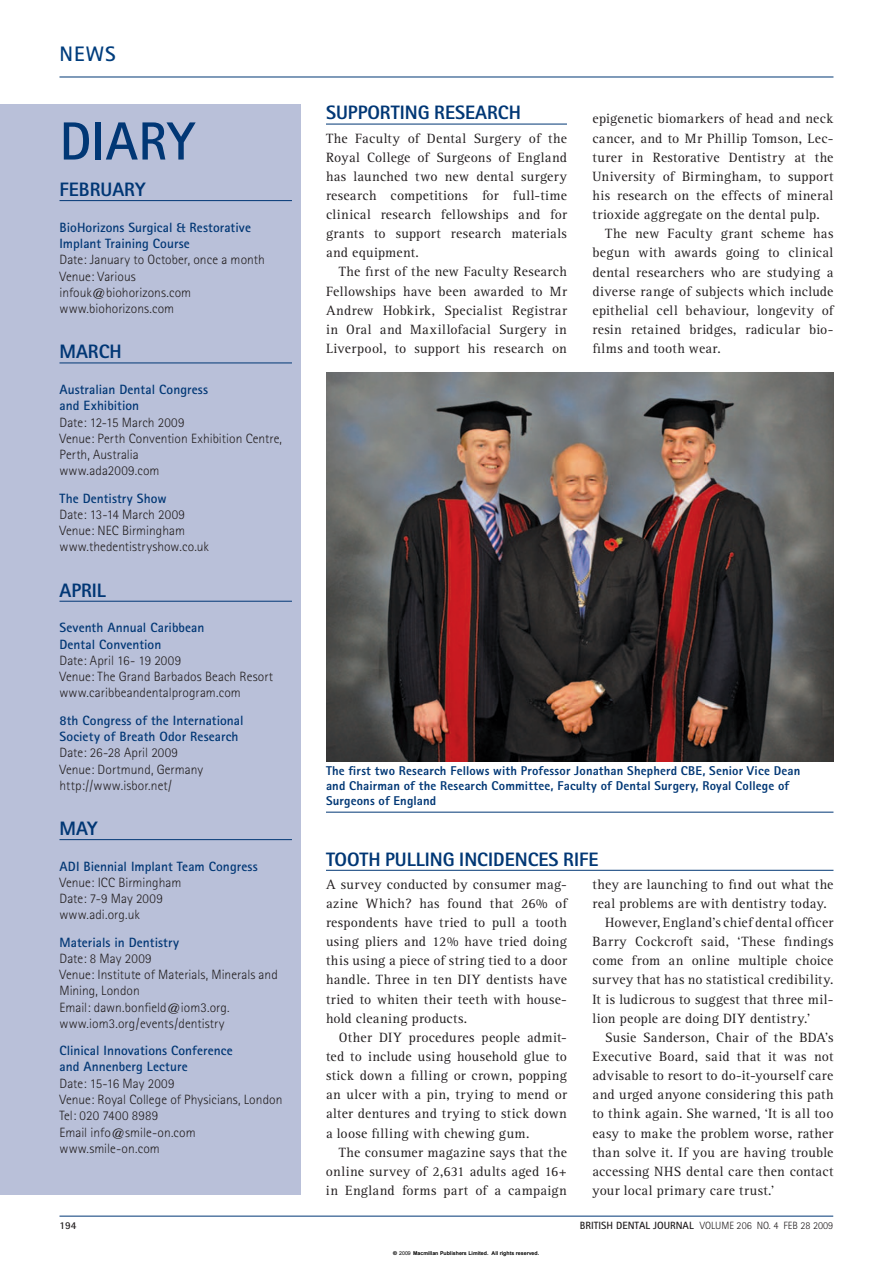
<style>
.page{position:relative;width:893px;height:1263px;background:#fff}
.page>*{position:absolute;margin:0;border:0;box-sizing:border-box;transform-origin:0 0}
.t1{font:700 53.85px "Rotis Sans Serif";color:#013775}
.t2{font:700 21px "Rotis Sans Serif";color:#013d7d}
.t3{font:800 19.5px "Rotis Sans Serif";color:#013775}
.t4{font:13.95px/19.2px "Rotis Serif";letter-spacing:.02em;color:#231f20;text-align:justify}
.t5{font:300 13.5px/16.4px "Rotis Sans Serif";letter-spacing:.005em;color:#231f20}
.t6{font:700 13.5px/16.5px "Rotis Sans Serif";color:#013775}
.t7{font:800 12.75px/15px "Rotis Sans Serif";letter-spacing:.01em;color:#013775}
.t8{font:300 10.5px "Rotis Sans Serif";color:#231f20}
.t9{font:700 10.5px "Rotis Sans Serif";color:#231f20}
.t10{font:700 5.25px "Arial";color:#000}
.s1{font-weight:700}
.s2{font-family:"Helvetica"}
.s3{font-weight:400}
</style>
<div class="page">
<hr style="left:59px;top:77px;width:774px;height:1px;background:#013775">
<hr style="left:59px;top:1216px;width:774px;height:1px;background:#013775">
<hr style="left:326px;top:124px;width:241px;height:1px;background:#013775">
<div style="left:0;top:104px;width:300px;height:1091px;background:#b9c0d9"></div>
<hr style="left:59px;top:200px;width:233px;height:1px;background:#013775">
<hr style="left:59px;top:363px;width:233px;height:1px;background:#013775">
<hr style="left:59px;top:601px;width:233px;height:1px;background:#013775">
<hr style="left:59px;top:839px;width:233px;height:1px;background:#013775">
<img style="left:326px;top:372px;width:507px;height:389px">
<hr style="left:326px;top:812px;width:507px;height:1px;background:#013775">
<hr style="left:326px;top:870px;width:507px;height:1px;background:#013775">
<h2 class="t2" style="left:59px;top:47px;width:58px">NEWS</h2>
<h1 class="t1" style="left:59px;top:122px;width:137px">DIARY</h1>
<h3 class="t3" style="left:59px;top:183px;width:88px">FEBRUARY</h3>
<p class="t6" style="left:59px;top:220px;width:193px">BioHorizons Surgical &amp; Restorative<br>Implant Training Course</p>
<p class="t5" style="left:59px;top:253px;width:207px">Date: January to October, once a month<br>Venue: Various infouk@biohorizons.com www.biohorizons.com</p>
<h3 class="t3" style="left:59px;top:345px;width:64px">MARCH</h3>
<p class="t6" style="left:59px;top:382px;width:150px">Australian Dental Congress and Exhibition</p>
<p class="t5" style="left:59px;top:415px;width:224px">Date: 12-15 March 2009<br>Venue: Perth Convention Exhibition Centre,<br>Perth, Australia<br>www.ada2009.com</p>
<p class="t6" style="left:59px;top:491px;width:109px">The Dentistry Show</p>
<p class="t5" style="left:59px;top:507px;width:151px">Date: 13-14 March 2009<br>Venue: NEC Birmingham www.thedentistryshow.co.uk</p>
<h3 class="t3" style="left:59px;top:583px;width:48px">APRIL</h3>
<p class="t6" style="left:59px;top:621px;width:147px">Seventh Annual Caribbean<br>Dental Convention</p>
<p class="t5" style="left:59px;top:653px;width:215px">Date: April 16- 19 2009<br>Venue: The Grand Barbados Beach Resort www.caribbeandentalprogram.com</p>
<p class="t6" style="left:59px;top:713px;width:186px">8th Congress of the International<br>Society of Breath Odor Research</p>
<p class="t5" style="left:59px;top:746px;width:145px">Date: 26-28 April 2009<br>Venue: Dortmund, Germany http://www.isbor.net/</p>
<h3 class="t3" style="left:59px;top:822px;width:40px">MAY</h3>
<p class="t6" style="left:59px;top:859px;width:200px">ADI Biennial Implant Team Congress</p>
<p class="t5" style="left:59px;top:875px;width:123px">Venue: ICC Birmingham<br>Date: 7-9 May 2009 www.adi.org.uk</p>
<p class="t6" style="left:59px;top:935px;width:121px">Materials in Dentistry</p>
<p class="t5" style="left:59px;top:951px;width:220px">Date: 8 May 2009<br>Venue: Institute of Materials, Minerals and<br>Mining, London<br>Email: dawn.bonfield@iom3.org. www.iom3.org/events/dentistry</p>
<p class="t6" style="left:59px;top:1044px;width:175px">Clinical Innovations Conference and Annenberg Lecture</p>
<p class="t5" style="left:59px;top:1076px;width:224px">Date: 15-16 May 2009<br>Venue: Royal College of Physicians, London<br>Tel: 020 7400 8989<br>Email info@smile-on.com www.smile-on.com</p>
<h3 class="t3" style="left:326px;top:106px;width:196px">SUPPORTING RESEARCH</h3>
<p class="t4" style="left:326px;top:130px;width:242px">The Faculty of Dental Surgery of the Royal College of Surgeons of England has launched two new dental surgery research competitions for full-time clinical research fellowships and for grants to support research materials and equipment.</p>
<p class="t4" style="left:326px;top:264px;width:242px;text-indent:13px">The first of the new Faculty Research Fellowships have been awarded to Mr Andrew Hobkirk, Specialist Registrar in Oral and Maxillofacial Surgery in Liverpool, to support his research on</p>
<p class="t4" style="left:592px;top:110px;width:242px">epigenetic biomarkers of head and neck</p>
<p class="t4" style="left:592px;top:130px;width:242px">cancer, and to Mr Phillip Tomson, Lec-</p>
<p class="t4" style="left:592px;top:149px;width:242px">turer in Restorative Dentistry at the</p>
<p class="t4" style="left:592px;top:168px;width:242px">University of Birmingham, to support</p>
<p class="t4" style="left:592px;top:187px;width:242px">his research on the effects of mineral</p>
<p class="t4" style="left:592px;top:206px;width:229px">trioxide aggregate on the dental pulp.</p>
<p class="t4" style="left:605px;top:225px;width:230px">The new Faculty grant scheme has</p>
<p class="t4" style="left:592px;top:244px;width:242px">begun with awards going to clinical</p>
<p class="t4" style="left:592px;top:264px;width:242px">dental researchers who are studying a</p>
<p class="t4" style="left:592px;top:283px;width:242px">diverse range of subjects which include</p>
<p class="t4" style="left:592px;top:302px;width:242px">epithelial cell behaviour, longevity of</p>
<p class="t4" style="left:592px;top:321px;width:242px">resin retained bridges, radicular bio-</p>
<p class="t4" style="left:592px;top:340px;width:130px">films and tooth wear.</p>
<p class="t7" style="left:326px;top:765px;width:476px">The first two Research Fellows with Professor Jonathan Shepherd CBE, Senior Vice Dean and Chairman of the Research Committee, Faculty of Dental Surgery, Royal College of<br>Surgeons of England</p>
<h3 class="t3" style="left:326px;top:852px;width:274px">TOOTH PULLING INCIDENCES RIFE</h3>
<p class="t4" style="left:326px;top:876px;width:243px">A survey conducted by consumer mag&shy;azine Which? has found that 26% of respondents have tried to pull a tooth using pliers and 12% have tried doing this using a piece of string tied to a door handle. Three in ten DIY dentists have tried to whiten their teeth with house&shy;hold cleaning products.</p>
<p class="t4" style="left:326px;top:1029px;width:242px;text-indent:13px">Other DIY procedures people admit&shy;ted to include using household glue to stick down a filling or crown, popping an ulcer with a pin, trying to mend or alter dentures and trying to stick down a loose filling with chewing gum.</p>
<p class="t4" style="left:326px;top:1144px;width:242px;text-indent:13px">The consumer magazine says that the online survey of 2,631 adults aged 16+ in England forms part of a campaign</p>
<p class="t4" style="left:592px;top:876px;width:242px">they are launching to find out what the</p>
<p class="t4" style="left:592px;top:895px;width:236px">real problems are with dentistry today.</p>
<p class="t4" style="left:605px;top:914px;width:230px">However, England’s chief dental officer</p>
<p class="t4" style="left:592px;top:933px;width:242px">Barry Cockcroft said, ‘These findings</p>
<p class="t4" style="left:592px;top:952px;width:242px">come from an online multiple choice</p>
<p class="t4" style="left:592px;top:972px;width:242px">survey that has no statistical credibility.</p>
<p class="t4" style="left:592px;top:991px;width:242px">It is ludicrous to suggest that three mil-</p>
<p class="t4" style="left:592px;top:1010px;width:219px">lion people are doing DIY dentistry.’</p>
<p class="t4" style="left:605px;top:1029px;width:230px">Susie Sanderson, Chair of the BDA’s</p>
<p class="t4" style="left:592px;top:1048px;width:242px">Executive Board, said that it was not</p>
<p class="t4" style="left:592px;top:1067px;width:242px">advisable to resort to do-it-yourself care</p>
<p class="t4" style="left:592px;top:1086px;width:242px">and urged anyone considering this path</p>
<p class="t4" style="left:592px;top:1105px;width:243px">to think again. She warned, ‘It is all too</p>
<p class="t4" style="left:592px;top:1125px;width:242px">easy to make the problem worse, rather</p>
<p class="t4" style="left:592px;top:1144px;width:242px">than solve it. If you are having trouble</p>
<p class="t4" style="left:592px;top:1163px;width:242px">accessing NHS dental care then contact</p>
<p class="t4" style="left:592px;top:1182px;width:183px">your local primary care trust.’</p>
<p class="t9" style="left:59px;top:1222px;width:18px">194</p>
<p class="t8" style="left:580px;top:1222px;width:255px"><span class="s1">BRITISH DENTAL JOURNAL</span> VOLUME 206 NO. 4 FEB 28 2009</p>
<p class="t10" style="left:393px;top:1250px;width:148px"><span class="s2">©</span> <span class="s3">2009</span> Macmillan Publishers Limited. All rights reserved.</p>
</div>
